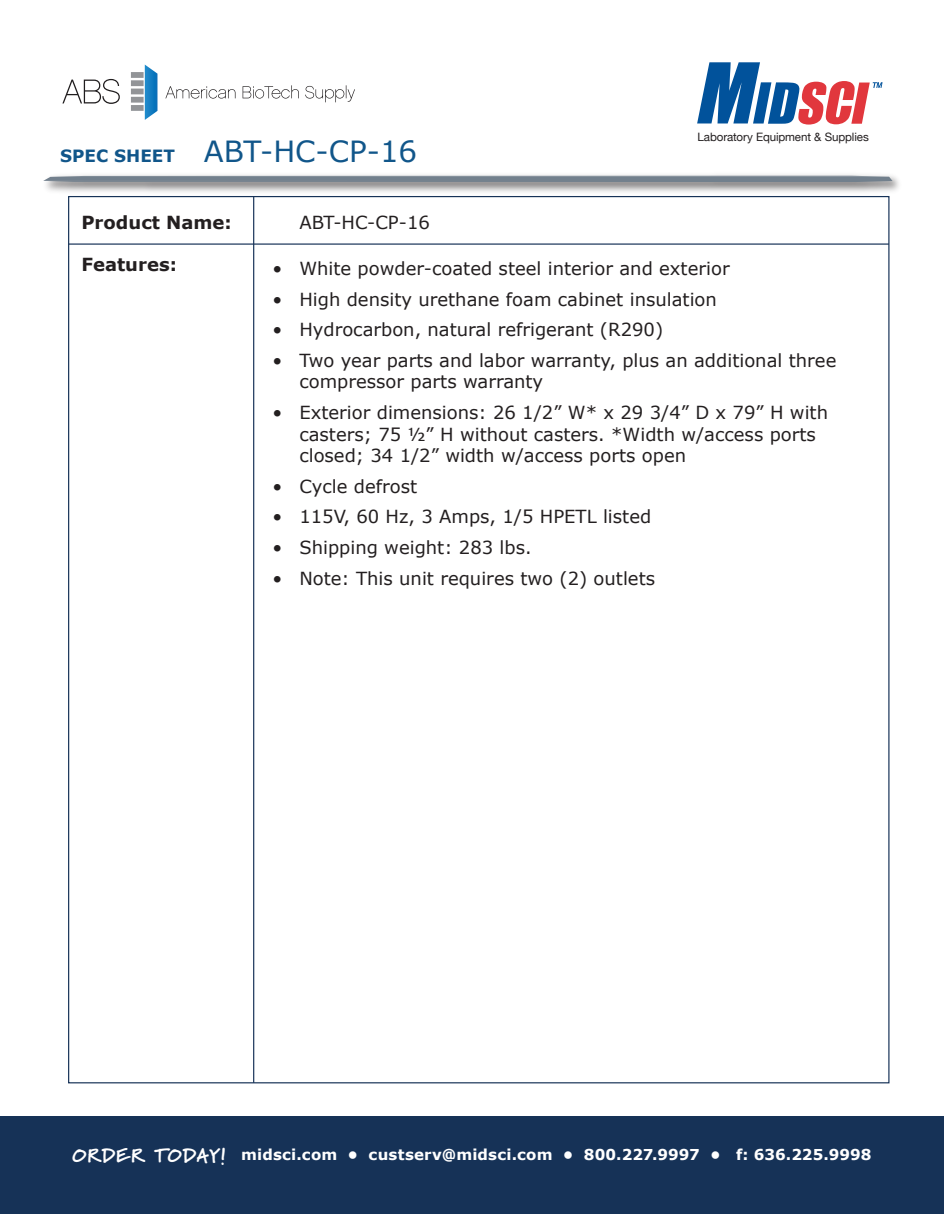
<style>
.page{position:relative;width:945px;height:1215px;background:#fff}
.page>*{position:absolute;margin:0;border:0;box-sizing:border-box;transform-origin:0 0}
.t1{font:29.1px "Verdana";color:#11568a}
.t2{font:18px/21.6px "Verdana";color:#231f20}
.t3{font:700 18px "Verdana";color:#231f20}
.t4{font:700 15px "Verdana";letter-spacing:.01em;color:#fff}
.t5{font:11.55px "Helvetica Neue";letter-spacing:-.01em;color:#231f20}
.s1{font-weight:700;font-size:16.95px}
.s2{font-family:"Marydale";font-weight:900;font-size:19.5px}
</style>
<div class="page">
<svg style="left:62px;top:79px;width:58px;height:25px"></svg>
<svg style="left:165px;top:86px;width:71px;height:13px"></svg>
<svg style="left:243px;top:85px;width:56px;height:14px"></svg>
<svg style="left:305px;top:85px;width:50px;height:17px"></svg>
<div style="left:131px;top:105px;width:13px;height:6px;background:#929497"></div>
<div style="left:131px;top:97px;width:13px;height:6px;background:#929497"></div>
<div style="left:131px;top:89px;width:13px;height:5px;background:#929497"></div>
<div style="left:131px;top:80px;width:13px;height:6px;background:#929497"></div>
<div style="left:131px;top:72px;width:13px;height:6px;background:#929497"></div>
<svg style="left:145px;top:65px;width:13px;height:55px"></svg>
<svg style="left:43px;top:176px;width:850px;height:6px;background:#778491"></svg>
<div style="left:0;top:1116px;width:943px;height:98px;background:#163257"></div>
<svg style="left:697px;top:62px;width:186px;height:63px"></svg>
<hr style="left:69px;top:243px;width:820px;height:2px;background:#163257">
<hr style="left:253px;top:197px;width:1px;height:886px;background:#163257">
<h1 class="t1" style="left:60px;top:133px;width:358px"><span class="s1">SPEC SHEET</span> ABT-HC-CP-16</h1>
<p class="t5" style="left:697px;top:129px;width:173px">Laboratory Equipment &amp; Supplies</p>
<p class="t3" style="left:81px;top:210px;width:152px">Product Name:</p>
<p class="t3" style="left:81px;top:253px;width:97px">Features:</p>
<p class="t2" style="left:300px;top:212px;width:132px">ABT-HC-CP-16</p>
<p class="t2" style="left:272px;top:258px;width:459px">• White powder-coated steel interior and exterior</p>
<p class="t2" style="left:272px;top:288px;width:446px">• High density urethane foam cabinet insulation</p>
<p class="t2" style="left:272px;top:319px;width:392px">• Hydrocarbon, natural refrigerant (R290)</p>
<p class="t2" style="left:299px;top:350px;width:539px;text-indent:-27px">• Two year parts and labor warranty, plus an additional three compressor parts warranty</p>
<p class="t2" style="left:299px;top:402px;width:530px;text-indent:-27px">• Exterior dimensions: 26 1/2” W* x 29 3/4” D x 79” H with casters; 75 ½” H without casters. *Width w/access ports closed; 34 1/2” width w/access ports open</p>
<p class="t2" style="left:272px;top:476px;width:146px">• Cycle defrost</p>
<p class="t2" style="left:272px;top:506px;width:380px">• 115V, 60 Hz, 3 Amps, 1/5 HPETL listed</p>
<p class="t2" style="left:272px;top:537px;width:261px">• Shipping weight: 283 lbs.</p>
<p class="t2" style="left:272px;top:567px;width:384px">• Note: This unit requires two (2) outlets</p>
<p class="t4" style="left:72px;top:1145px;width:801px"><span class="s2">ORDER TODAY!</span> midsci.com • custserv@midsci.com • 800.227.9997 • f: 636.225.9998</p>
</div>
